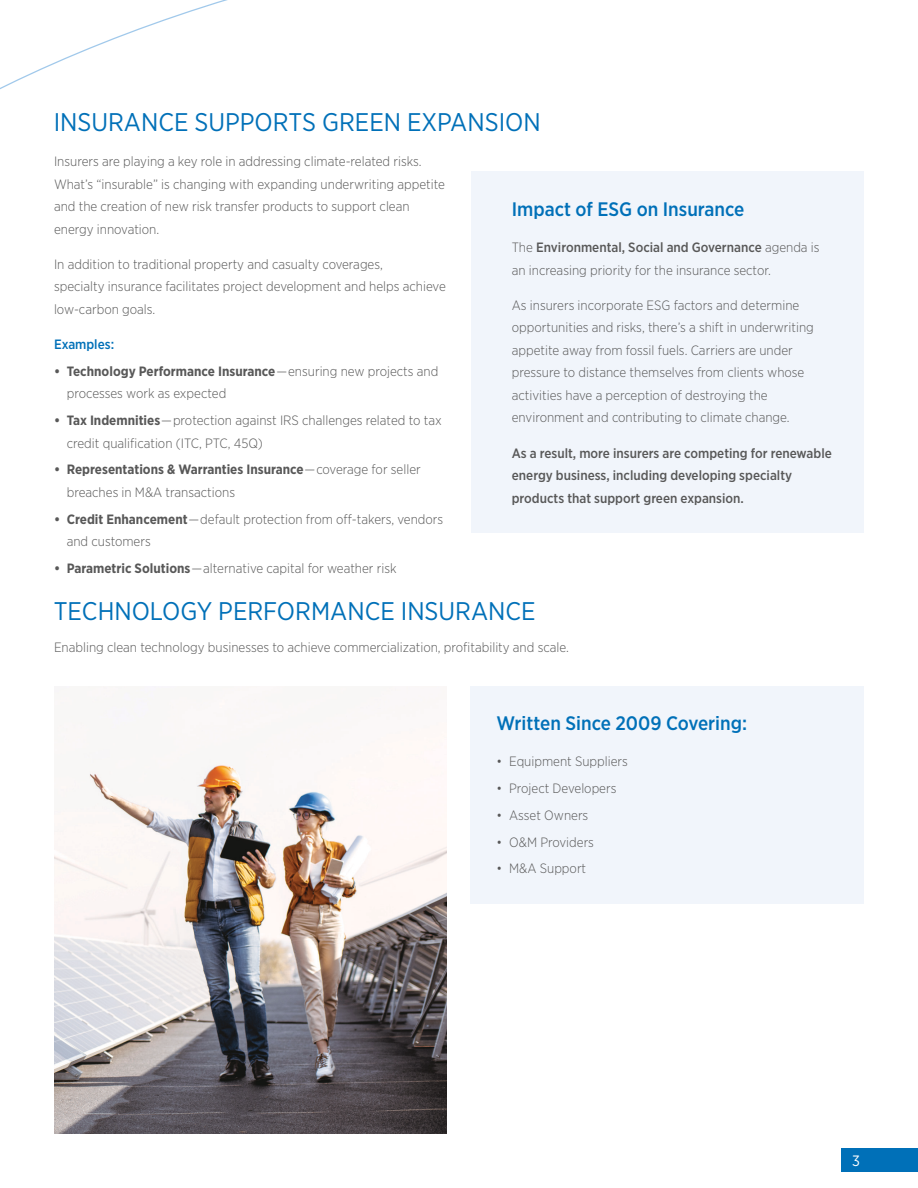
<style>
.page{position:relative;width:918px;height:1188px;background:#fff}
.page>*{position:absolute;margin:0;border:0;box-sizing:border-box;transform-origin:0 0}
.t1{font:25.5px "Gotham Narrow";color:#0070b8}
.t2{font:500 19.5px "Gotham Narrow";color:#0070b8}
.t3{font:15px "Gotham Narrow";color:#fff}
.t4{font:300 13.5px/22.5px "Gotham Narrow";color:#585858}
.t5{font:500 13.5px/22.5px "Gotham Narrow";color:#585858}
.t6{font:500 13.5px "Gotham Narrow";color:#0070b8}
.s1{font-weight:700}
.s2{font-weight:500}
</style>
<div class="page">
<div style="left:842px;top:1149px;width:76px;height:23px;background:#0070b8"></div>
<svg style="left:0;top:0;width:228px;height:89px"></svg>
<img style="left:54px;top:687px;width:392px;height:447px">
<div style="left:472px;top:171px;width:392px;height:361px;background:#f1f5fb"></div>
<div style="left:471px;top:687px;width:393px;height:217px;background:#f1f5fb"></div>
<h1 class="t1" style="left:54px;top:106px;width:489px">INSURANCE SUPPORTS GREEN EXPANSION</h1>
<p class="t4" style="left:54px;top:150px;width:393px">Insurers are playing a key role in addressing climate-related risks.<br>What’s “insurable” is changing with expanding underwriting appetite and the creation of new risk transfer products to support clean energy innovation.</p>
<p class="t4" style="left:54px;top:253px;width:393px">In addition to traditional property and casualty coverages,<br>specialty insurance facilitates project development and helps achieve low-carbon goals.</p>
<p class="t6" style="left:54px;top:336px;width:62px">Examples:</p>
<p class="t4" style="left:67px;top:360px;width:373px;text-indent:-13px"><span class="s1">• Technology Performance Insurance</span> — ensuring new projects and processes work as expected</p>
<p class="t4" style="left:67px;top:409px;width:376px;text-indent:-13px"><span class="s1">• Tax Indemnities</span> — protection against IRS challenges related to tax credit qualification (ITC, PTC, 45Q)</p>
<p class="t4" style="left:67px;top:458px;width:356px;text-indent:-13px"><span class="s1">• Representations &amp; Warranties Insurance</span> — coverage for seller breaches in M&amp;A transactions</p>
<p class="t4" style="left:67px;top:507px;width:378px;text-indent:-13px"><span class="s1">• Credit Enhancement</span> — default protection from off-takers, vendors and customers</p>
<p class="t4" style="left:54px;top:557px;width:344px"><span class="s1">• Parametric Solutions</span> — alternative capital for weather risk</p>
<h2 class="t2" style="left:512px;top:197px;width:234px">Impact of ESG on Insurance</h2>
<p class="t4" style="left:512px;top:236px;width:309px">The <span class="s2">Environmental, Social and Governance</span> agenda is an increasing priority for the insurance sector.</p>
<p class="t4" style="left:512px;top:293px;width:304px">As insurers incorporate ESG factors and determine opportunities and risks, there’s a shift in underwriting appetite away from fossil fuels. Carriers are under pressure to distance themselves from clients whose activities have a perception of destroying the environment and contributing to climate change.</p>
<p class="t5" style="left:512px;top:441px;width:322px">As a result, more insurers are competing for renewable energy business, including developing specialty products that support green expansion.</p>
<h1 class="t1" style="left:54px;top:595px;width:483px">TECHNOLOGY PERFORMANCE INSURANCE</h1>
<p class="t4" style="left:54px;top:636px;width:516px">Enabling clean technology businesses to achieve commercialization, profitability and scale.</p>
<h2 class="t2" style="left:496px;top:711px;width:252px">Written Since 2009 Covering:</h2>
<p class="t4" style="left:496px;top:750px;width:133px">• Equipment Suppliers</p>
<p class="t4" style="left:496px;top:777px;width:122px">• Project Developers</p>
<p class="t4" style="left:496px;top:804px;width:93px">• Asset Owners</p>
<p class="t4" style="left:496px;top:830px;width:99px">• O&amp;M Providers</p>
<p class="t4" style="left:496px;top:857px;width:91px">• M&amp;A Support</p>
<p class="t3" style="left:852px;top:1152px;width:9px">3</p>
</div>
